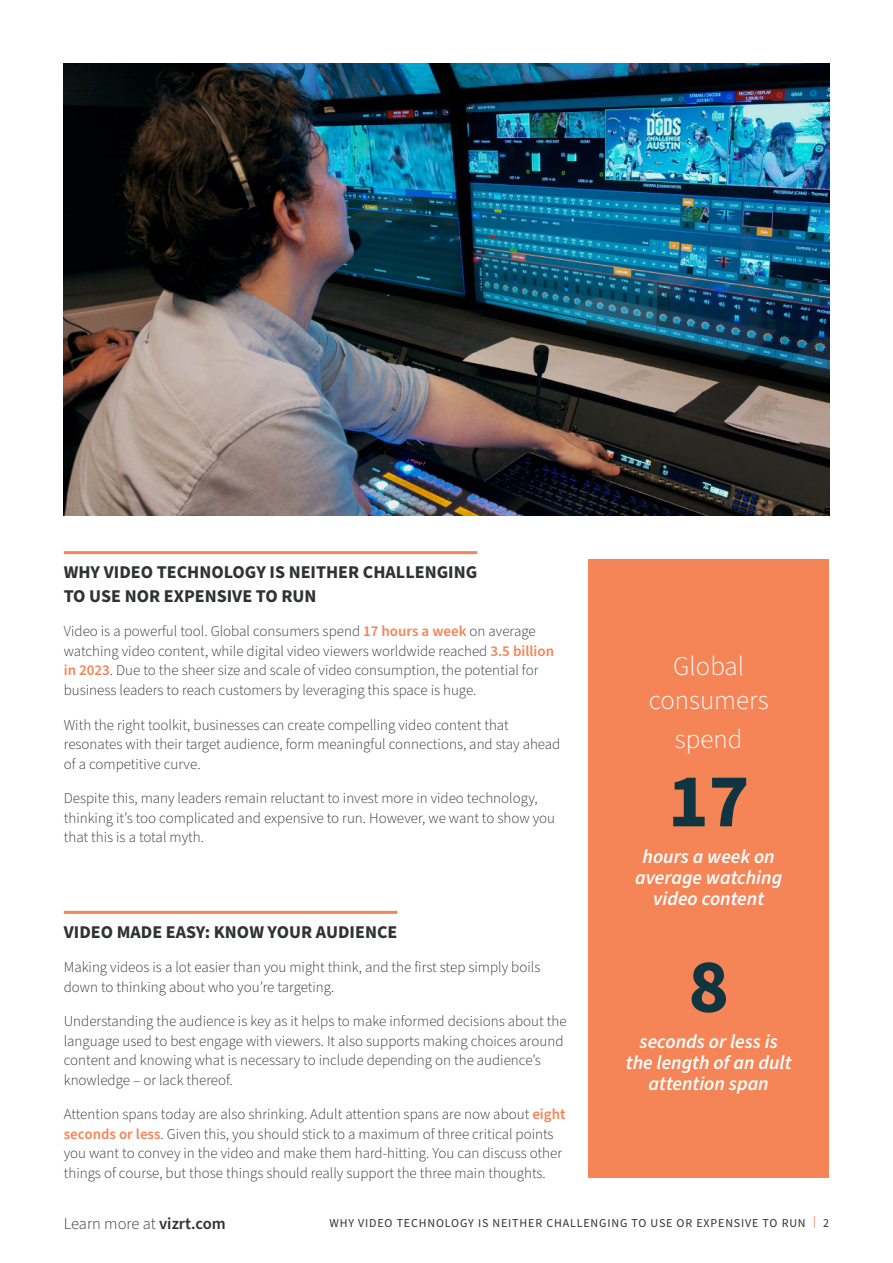
<style>
.page{position:relative;width:893px;height:1263px;background:#fff}
.page>*{position:absolute;margin:0;border:0;box-sizing:border-box;transform-origin:0 0}
.t1{font:700 76.5px "Source Sans Pro";color:#113540}
.t2{font:300 27px/34.5px "Source Sans Pro";color:#fff;text-align:center}
.t3{font:italic 600 19.5px/21px "Source Sans Pro";color:#fff;text-align:center}
.t4{font:700 18px/24px "Source Sans Pro";color:#313232}
.t5{font:300 16.5px "Source Sans Pro";letter-spacing:-.005em;color:#313232}
.t6{font:300 15px/19.5px "Source Sans Pro";color:#313232}
.t7{font:12px "Source Sans Pro";letter-spacing:.07em;color:#313232}
.s1{font-weight:600;color:#f58557}
.s2{font-weight:600}
.s3{color:#f58557}
</style>
<div class="page">
<img style="left:64px;top:64px;width:765px;height:452px">
<div style="left:588px;top:559px;width:241px;height:619px;background:#f58557"></div>
<hr style="left:64px;top:551px;width:413px;height:3px;background:#f58557">
<hr style="left:64px;top:911px;width:333px;height:3px;background:#f58557">
<p class="t4" style="left:64px;top:561px;width:415px">WHY VIDEO TECHNOLOGY IS NEITHER CHALLENGING<br>TO USE NOR EXPENSIVE TO RUN</p>
<p class="t6" style="left:64px;top:623px;width:492px">Video is a powerful tool. Global consumers spend <span class="s1">17 hours a week</span> on average watching video content, while digital video viewers worldwide reached <span class="s1">3.5 billion in 2023</span>. Due to the sheer size and scale of video consumption, the potential for business leaders to reach customers by leveraging this space is huge.</p>
<p class="t6" style="left:64px;top:716px;width:498px">With the right toolkit, businesses can create compelling video content that resonates with their target audience, form meaningful connections, and stay ahead of a competitive curve.</p>
<p class="t6" style="left:64px;top:790px;width:493px">Despite this, many leaders remain reluctant to invest more in video technology, thinking it’s too complicated and expensive to run. However, we want to show you that this is a total myth.</p>
<p class="t4" style="left:64px;top:921px;width:335px">VIDEO MADE EASY: KNOW YOUR AUDIENCE</p>
<p class="t6" style="left:64px;top:959px;width:478px">Making videos is a lot easier than you might think, and the first step simply boils down to thinking about who you’re targeting.</p>
<p class="t6" style="left:64px;top:1013px;width:504px">Understanding the audience is key as it helps to make informed decisions about the language used to best engage with viewers. It also supports making choices around content and knowing what is necessary to include depending on the audience’s knowledge – or lack thereof.</p>
<p class="t6" style="left:64px;top:1106px;width:503px">Attention spans today are also shrinking. Adult attention spans are now about <span class="s1">eight seconds or less</span>. Given this, you should stick to a maximum of three critical points you want to convey in the video and make them hard-hitting. You can discuss other things of course, but those things should really support the three main thoughts.</p>
<h2 class="t2" style="left:649px;top:651px;width:121px">Global consumers</h2>
<h2 class="t2" style="left:675px;top:724px;width:69px">spend</h2>
<h1 class="t1" style="left:668px;top:771px;width:83px">17</h1>
<h3 class="t3" style="left:635px;top:847px;width:149px">hours a week on average watching video content</h3>
<h1 class="t1" style="left:688px;top:956px;width:42px">8</h1>
<h3 class="t3" style="left:626px;top:1033px;width:167px">seconds or less is the length of an dult attention span</h3>
<p class="t5" style="left:64px;top:1217px;width:163px">Learn more at <span class="s2">vizrt.com</span></p>
<p class="t7" style="left:329px;top:1217px;width:501px">WHY VIDEO TECHNOLOGY IS NEITHER CHALLENGING TO USE OR EXPENSIVE TO RUN <span class="s3">|</span> 2</p>
</div>
